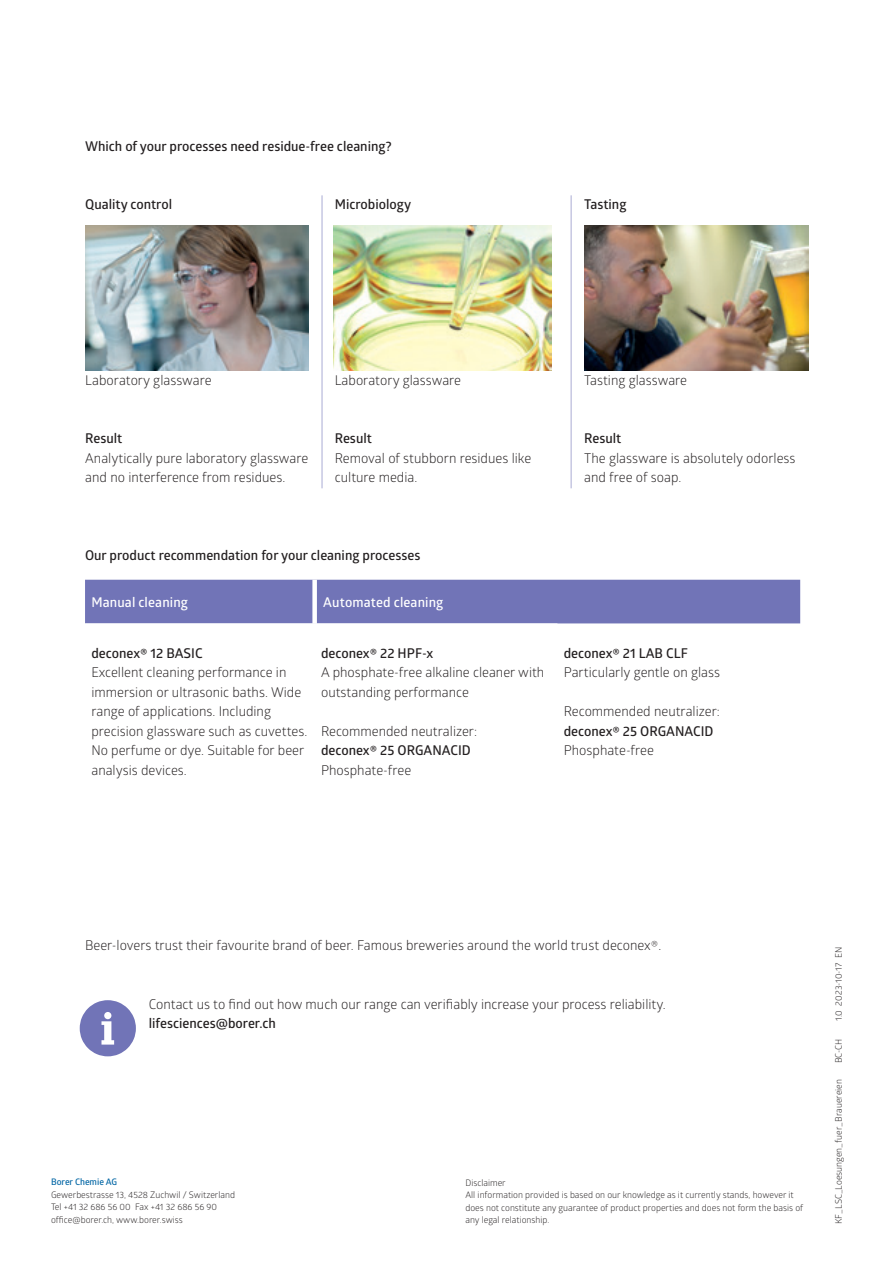
<style>
.page{position:relative;width:893px;height:1263px;background:#fff}
.page>*{position:absolute;margin:0;border:0;box-sizing:border-box;transform-origin:0 0}
.t1{font:13.5px/19.5px "Glober";color:#231f20}
.t2{font:600 13.5px "Glober";color:#231f20}
.t3{font:600 13.5px "Glober";letter-spacing:.01em;color:#fff}
.t4{font:9px/12.6px "Glober";color:#231f20}
.t5{font:600 9px "Glober";color:#0065a4}
</style>
<div class="page">
<img style="left:85px;top:226px;width:224px;height:145px">
<img style="left:333px;top:226px;width:219px;height:145px">
<img style="left:584px;top:226px;width:224px;height:145px">
<svg style="left:80px;top:1000px;width:56px;height:56px"></svg>
<hr style="left:322px;top:195px;width:1px;height:293px;background:#7174b7">
<hr style="left:571px;top:195px;width:1px;height:293px;background:#7174b7">
<div style="left:85px;top:580px;width:715px;height:43px;background:#7174b7"></div>
<svg style="left:85px;top:623px;width:472px;height:1px"></svg>
<div style="left:312px;top:580px;width:5px;height:43px;background:#fff"></div>
<div style="left:312px;top:623px;width:5px;height:230px;background:#fff"></div>
<p class="t2" style="left:85px;top:136px;width:308px">Which of your processes need residue-free cleaning?</p>
<p class="t2" style="left:85px;top:195px;width:88px">Quality control</p>
<p class="t2" style="left:335px;top:195px;width:78px">Microbiology</p>
<p class="t2" style="left:584px;top:195px;width:44px">Tasting</p>
<p class="t1" style="left:85px;top:369px;width:128px">Laboratory glassware</p>
<p class="t2" style="left:85px;top:429px;width:39px">Result</p>
<p class="t1" style="left:85px;top:447px;width:225px">Analytically pure laboratory glassware and no interference from residues.</p>
<p class="t1" style="left:335px;top:369px;width:128px">Laboratory glassware</p>
<p class="t2" style="left:335px;top:429px;width:39px">Result</p>
<p class="t1" style="left:335px;top:447px;width:198px">Removal of stubborn residues like culture media.</p>
<p class="t1" style="left:584px;top:369px;width:104px">Tasting glassware</p>
<p class="t2" style="left:584px;top:429px;width:39px">Result</p>
<p class="t1" style="left:584px;top:447px;width:213px">The glassware is absolutely odorless and free of soap.</p>
<p class="t2" style="left:85px;top:546px;width:337px">Our product recommendation for your cleaning processes</p>
<p class="t3" style="left:91px;top:592px;width:98px">Manual cleaning</p>
<p class="t3" style="left:323px;top:592px;width:122px">Automated cleaning</p>
<p class="t2" style="left:91px;top:643px;width:113px">deconex® 12 BASIC</p>
<p class="t1" style="left:91px;top:662px;width:217px">Excellent cleaning performance in immersion or ultrasonic baths. Wide range of applications. Including precision glassware such as cuvettes.<br>No perfume or dye. Suitable for beer analysis devices.</p>
<p class="t2" style="left:321px;top:643px;width:114px">deconex® 22 HPF-x</p>
<p class="t1" style="left:321px;top:662px;width:225px">A phosphate-free alkaline cleaner with outstanding performance</p>
<p class="t1" style="left:321px;top:720px;width:158px">Recommended neutralizer:</p>
<p class="t2" style="left:321px;top:741px;width:151px">deconex® 25 ORGANACID</p>
<p class="t1" style="left:321px;top:759px;width:92px">Phosphate-free</p>
<p class="t2" style="left:564px;top:643px;width:126px">deconex® 21 LAB CLF</p>
<p class="t1" style="left:564px;top:662px;width:158px">Particularly gentle on glass</p>
<p class="t1" style="left:564px;top:701px;width:158px">Recommended neutralizer:</p>
<p class="t2" style="left:564px;top:721px;width:151px">deconex® 25 ORGANACID</p>
<p class="t1" style="left:564px;top:740px;width:92px">Phosphate-free</p>
<p class="t1" style="left:85px;top:935px;width:578px">Beer-lovers trust their favourite brand of beer. Famous breweries around the world trust deconex®.</p>
<p class="t1" style="left:149px;top:993px;width:518px">Contact us to find out how much our range can verifiably increase your process reliability.</p>
<p class="t2" style="left:149px;top:1014px;width:129px">lifesciences@borer.ch</p>
<p class="t5" style="left:51px;top:1176px;width:68px">Borer Chemie AG</p>
<p class="t4" style="left:51px;top:1188px;width:185px">Gewerbestrasse 13, 4528 Zuchwil / Switzerland<br>Tel +41 32 686 56 00 Fax +41 32 686 56 90 office@borer.ch, www.borer.swiss</p>
<p class="t4" style="left:465px;top:1175px;width:339px">Disclaimer<br>All information provided is based on our knowledge as it currently stands, however it does not constitute any guarantee of product properties and does not form the basis of any legal relationship.</p>
<p class="t4" style="left:832px;top:1021px;width:76px;rotate:-90deg">1.0 2023-10-17 EN</p>
<p class="t4" style="left:832px;top:1063px;width:26px;rotate:-90deg">BC-CH</p>
<p class="t4" style="left:832px;top:1224px;width:146px;rotate:-90deg">KF_LSC_Loesungen_fuer_Brauereien</p>
</div>
